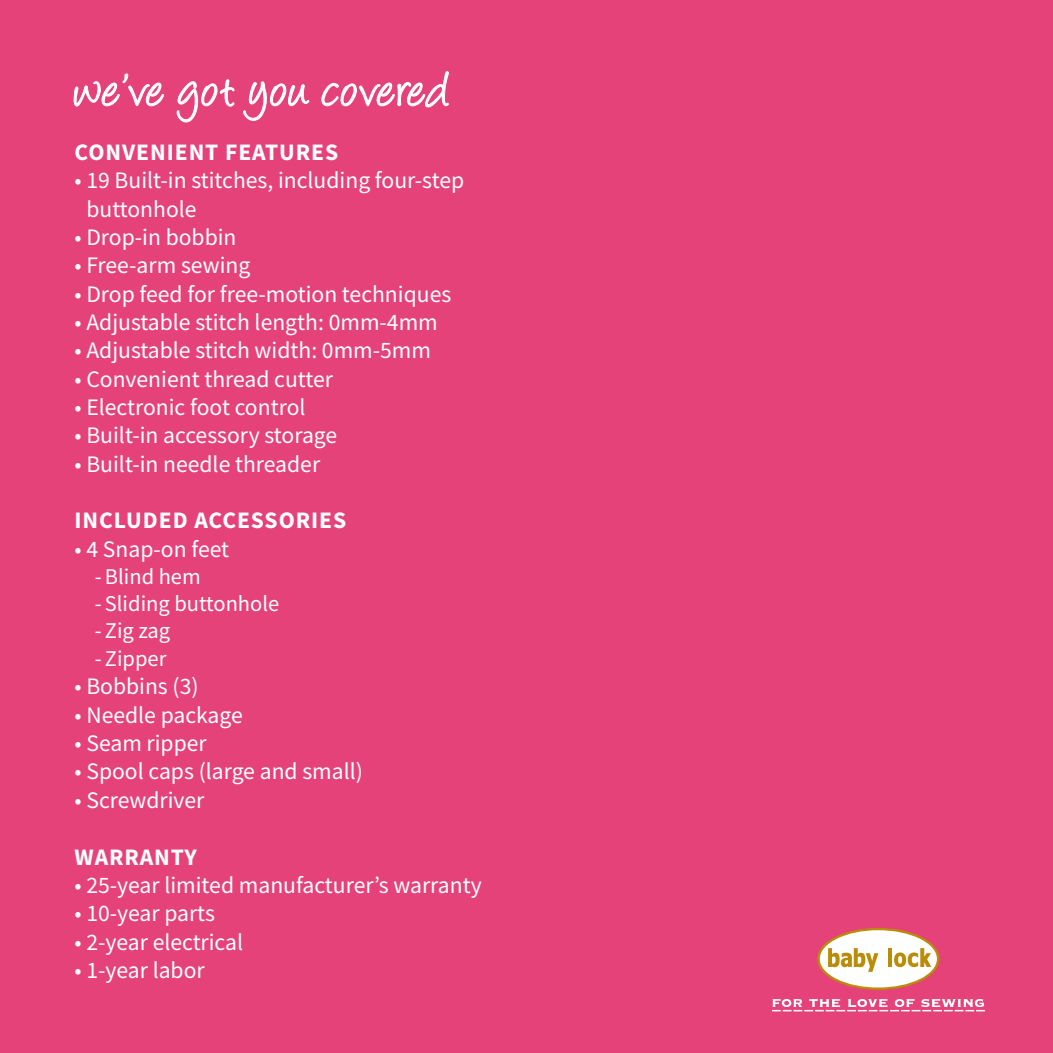
<style>
.page{position:relative;width:1053px;height:1053px;background:#e6427a}
.page>*{position:absolute;margin:0;border:0;box-sizing:border-box;transform-origin:0 0}
.t1{font:56.48px "Angelina";letter-spacing:.025em;color:#fff}
.t2{font:23.62px/28.3px "Source Sans Pro";color:#fff}
.t3{font:700 23.62px "Source Sans Pro";letter-spacing:.04em;color:#fff}
.t4{font:22.5px "Source Sans Pro";color:#fff}
</style>
<div class="page">
<svg style="left:74px;top:73px;width:90px;height:34px"></svg>
<svg style="left:177px;top:79px;width:57px;height:43px"></svg>
<svg style="left:243px;top:81px;width:66px;height:40px"></svg>
<svg style="left:321px;top:71px;width:128px;height:37px"></svg>
<svg style="left:817px;top:928px;width:122px;height:62px"></svg>
<svg style="left:772px;top:999px;width:213px;height:12px"></svg>
<p class="t1" style="left:75px;top:66px;width:377px">we’ve got you covered</p>
<p class="t3" style="left:75px;top:136px;width:265px">CONVENIENT FEATURES</p>
<p class="t2" style="left:86px;top:166px;width:379px;text-indent:-12px">• 19 Built-in stitches, including four-step buttonhole</p>
<p class="t2" style="left:75px;top:223px;width:163px">• Drop-in bobbin</p>
<p class="t2" style="left:75px;top:251px;width:177px">• Free-arm sewing</p>
<p class="t2" style="left:75px;top:279px;width:378px">• Drop feed for free-motion techniques</p>
<p class="t2" style="left:75px;top:308px;width:365px">• Adjustable stitch length: 0mm-4mm</p>
<p class="t2" style="left:75px;top:336px;width:358px">• Adjustable stitch width: 0mm-5mm</p>
<p class="t2" style="left:75px;top:364px;width:260px">• Convenient thread cutter</p>
<p class="t2" style="left:75px;top:393px;width:232px">• Electronic foot control</p>
<p class="t2" style="left:75px;top:421px;width:264px">• Built-in accessory storage</p>
<p class="t2" style="left:75px;top:450px;width:247px">• Built-in needle threader</p>
<p class="t3" style="left:75px;top:505px;width:273px">INCLUDED ACCESSORIES</p>
<p class="t2" style="left:75px;top:535px;width:156px">• 4 Snap-on feet</p>
<p class="t4" style="left:95px;top:562px;width:107px">-Blind hem</p>
<p class="t4" style="left:95px;top:589px;width:186px">- Sliding buttonhole</p>
<p class="t4" style="left:95px;top:616px;width:77px">- Zig zag</p>
<p class="t4" style="left:95px;top:644px;width:73px">- Zipper</p>
<p class="t2" style="left:75px;top:672px;width:126px">• Bobbins (3)</p>
<p class="t2" style="left:75px;top:701px;width:170px">• Needle package</p>
<p class="t2" style="left:75px;top:729px;width:134px">• Seam ripper</p>
<p class="t2" style="left:75px;top:757px;width:290px">• Spool caps (large and small)</p>
<p class="t2" style="left:75px;top:786px;width:131px">• Screwdriver</p>
<p class="t3" style="left:75px;top:841px;width:124px">WARRANTY</p>
<p class="t2" style="left:75px;top:871px;width:409px">• 25-year limited manufacturer’s warranty</p>
<p class="t2" style="left:75px;top:899px;width:142px">• 10-year parts</p>
<p class="t2" style="left:75px;top:927px;width:170px">• 2-year electrical</p>
<p class="t2" style="left:75px;top:956px;width:132px">• 1-year labor</p>
</div>
